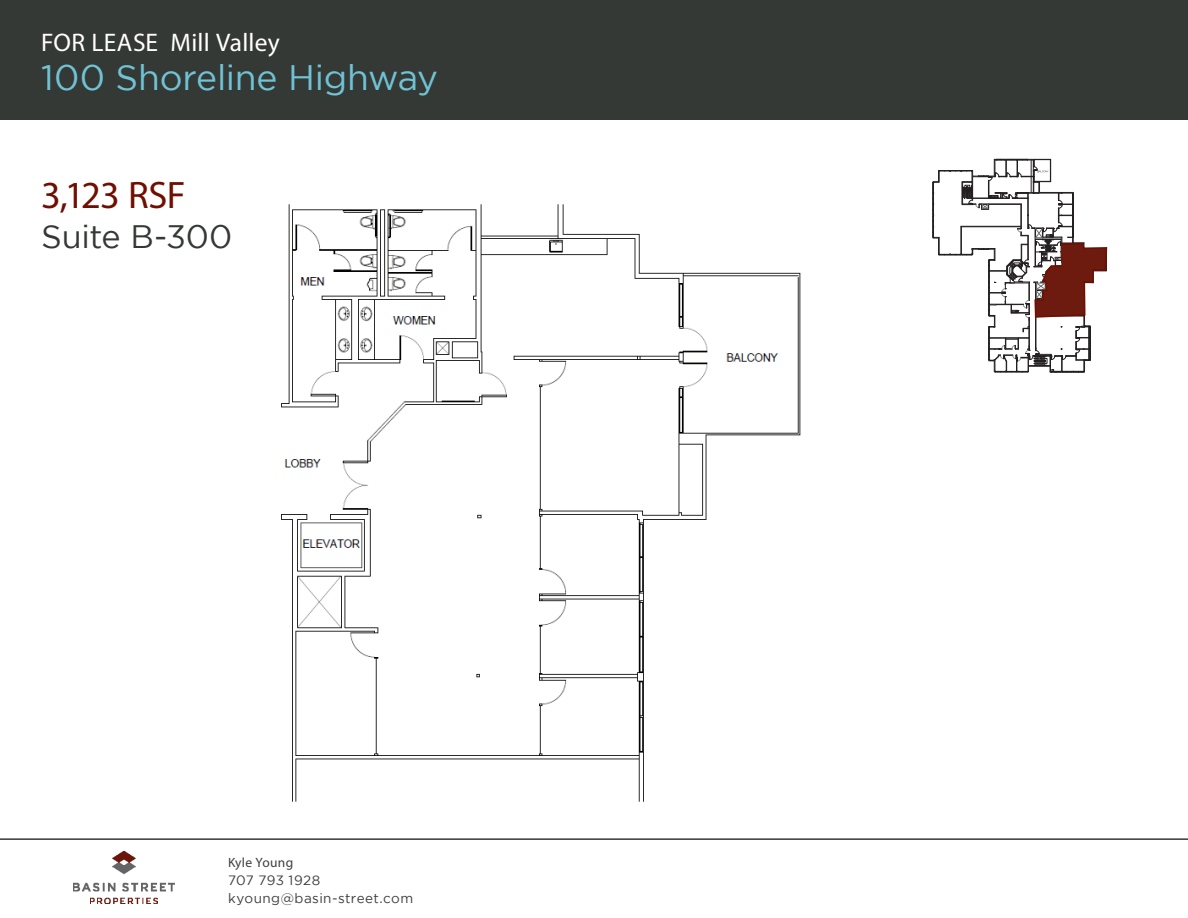
<style>
.page{position:relative;width:1188px;height:918px;background:#fff}
.page>*{position:absolute;margin:0;border:0;box-sizing:border-box;transform-origin:0 0}
.t1{font:38.4px "Myriad Pro";letter-spacing:-.02em;color:#6f0f00}
.t2{font:35.4px "Gotham";letter-spacing:-.005em;color:#6fc3d5}
.t3{font:32.4px "Gotham";letter-spacing:-.005em;color:#353935}
.t4{font:25.5px "Myriad Pro";letter-spacing:.005em;color:#fff}
.t5{font:13.5px/18px "Gotham";letter-spacing:.03em;color:#3e3e3f}
.t6{font:13.5px "Myriad Pro";letter-spacing:.025em;color:#3e3e3f}
</style>
<div class="page">
<img style="left:73px;top:852px;width:102px;height:51px">
<div style="left:0;top:0;width:1188px;height:120px;background:#353935"></div>
<hr style="left:0;top:838px;width:1188px;height:2px;background:#353935">
<svg style="left:933px;top:159px;width:175px;height:214px"></svg>
<img style="left:281px;top:204px;width:520px;height:598px">
<h3 class="t4" style="left:41px;top:27px;width:240px">FOR LEASE Mill Valley</h3>
<h2 class="t2" style="left:41px;top:58px;width:398px">100 Shoreline Highway</h2>
<h1 class="t1" style="left:41px;top:171px;width:146px">3,123 RSF</h1>
<h3 class="t3" style="left:41px;top:219px;width:193px">Suite B-300</h3>
<p class="t6" style="left:228px;top:855px;width:67px">Kyle Young</p>
<p class="t5" style="left:228px;top:871px;width:187px">707 793 1928 kyoung@basin-street.com</p>
</div>
